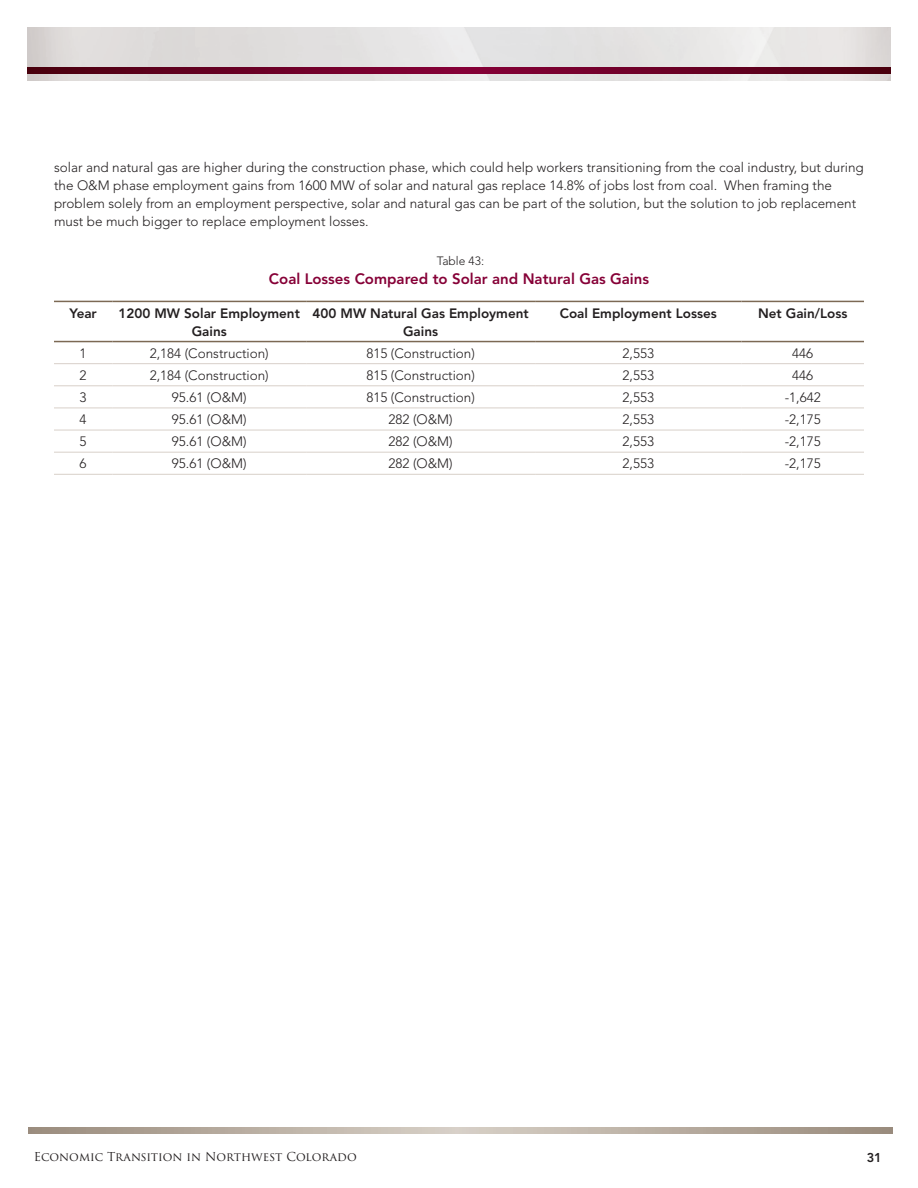
<style>
.page{position:relative;width:918px;height:1188px;background:#fff}
.page>*{position:absolute;margin:0;border:0;box-sizing:border-box;transform-origin:0 0}
.t1{font:800 15px "Avenir";color:#860037}
.Body_copy{font:300 13.5px/18px "Avenir";color:#231f20}
.Body_copy_bold{font:800 13.5px/18px "Avenir";color:#231f20;text-align:center}
.t2{font:800 12.75px "Avenir";color:#231f20}
.t3{font:12px "Trajan Pro 3";color:#231f20}
.t4{font:300 12px "Avenir";color:#231f20}
</style>
<div class="page">
<img style="left:27px;top:27px;width:864px;height:54px">
<svg style="left:27px;top:68px;width:864px;height:6px;background:#680023"></svg>
<svg style="left:28px;top:1128px;width:864px;height:6px;background:#b8ada1"></svg>
<hr style="left:54px;top:363px;width:58px;height:1px;background:#d8d0c9">
<hr style="left:112px;top:363px;width:194px;height:1px;background:#d8d0c9">
<hr style="left:306px;top:363px;width:229px;height:1px;background:#d8d0c9">
<hr style="left:535px;top:363px;width:206px;height:1px;background:#d8d0c9">
<hr style="left:741px;top:363px;width:123px;height:1px;background:#d8d0c9">
<hr style="left:54px;top:385px;width:58px;height:1px;background:#d8d0c9">
<hr style="left:112px;top:385px;width:194px;height:1px;background:#d8d0c9">
<hr style="left:306px;top:385px;width:229px;height:1px;background:#d8d0c9">
<hr style="left:535px;top:385px;width:206px;height:1px;background:#d8d0c9">
<hr style="left:741px;top:385px;width:123px;height:1px;background:#d8d0c9">
<hr style="left:54px;top:408px;width:58px;height:1px;background:#d8d0c9">
<hr style="left:112px;top:408px;width:194px;height:1px;background:#d8d0c9">
<hr style="left:306px;top:408px;width:229px;height:1px;background:#d8d0c9">
<hr style="left:535px;top:408px;width:206px;height:1px;background:#d8d0c9">
<hr style="left:741px;top:408px;width:123px;height:1px;background:#d8d0c9">
<hr style="left:54px;top:430px;width:58px;height:1px;background:#d8d0c9">
<hr style="left:112px;top:430px;width:194px;height:1px;background:#d8d0c9">
<hr style="left:306px;top:430px;width:229px;height:1px;background:#d8d0c9">
<hr style="left:535px;top:430px;width:206px;height:1px;background:#d8d0c9">
<hr style="left:741px;top:430px;width:123px;height:1px;background:#d8d0c9">
<hr style="left:54px;top:452px;width:58px;height:1px;background:#d8d0c9">
<hr style="left:112px;top:452px;width:194px;height:1px;background:#d8d0c9">
<hr style="left:306px;top:452px;width:229px;height:1px;background:#d8d0c9">
<hr style="left:535px;top:452px;width:206px;height:1px;background:#d8d0c9">
<hr style="left:741px;top:452px;width:123px;height:1px;background:#d8d0c9">
<hr style="left:54px;top:474px;width:58px;height:1px;background:#d8d0c9">
<hr style="left:112px;top:474px;width:194px;height:1px;background:#d8d0c9">
<hr style="left:306px;top:474px;width:229px;height:1px;background:#d8d0c9">
<hr style="left:535px;top:474px;width:206px;height:1px;background:#d8d0c9">
<hr style="left:741px;top:474px;width:123px;height:1px;background:#d8d0c9">
<hr style="left:54px;top:301px;width:58px;height:1px;background:#7c6954">
<hr style="left:112px;top:301px;width:194px;height:1px;background:#7c6954">
<hr style="left:306px;top:301px;width:229px;height:1px;background:#7c6954">
<hr style="left:535px;top:301px;width:206px;height:1px;background:#7c6954">
<hr style="left:741px;top:301px;width:123px;height:1px;background:#7c6954">
<hr style="left:54px;top:341px;width:58px;height:1px;background:#7c6954">
<hr style="left:112px;top:341px;width:194px;height:1px;background:#7c6954">
<hr style="left:306px;top:341px;width:229px;height:1px;background:#7c6954">
<hr style="left:535px;top:341px;width:206px;height:1px;background:#7c6954">
<hr style="left:741px;top:341px;width:123px;height:1px;background:#7c6954">
<p class="Body_copy" style="left:54px;top:159px;width:811px">solar and natural gas are higher during the construction phase, which could help workers transitioning from the coal industry, but during the O&amp;M phase employment gains from 1600 MW of solar and natural gas replace 14.8% of jobs lost from coal. When framing the problem solely from an employment perspective, solar and natural gas can be part of the solution, but the solution to job replacement must be much bigger to replace employment losses.</p>
<p class="t4" style="left:437px;top:254px;width:49px">Table 43:</p>
<p class="t1" style="left:269px;top:270px;width:382px">Coal Losses Compared to Solar and Natural Gas Gains</p>
<p class="Body_copy_bold" style="left:69px;top:304px;width:29px">Year</p>
<p class="Body_copy_bold" style="left:119px;top:304px;width:183px">1200 MW Solar Employment<br>Gains</p>
<p class="Body_copy_bold" style="left:313px;top:304px;width:218px">400 MW Natural Gas Employment<br>Gains</p>
<p class="Body_copy_bold" style="left:560px;top:304px;width:158px">Coal Employment Losses</p>
<p class="Body_copy_bold" style="left:758px;top:304px;width:91px">Net Gain/Loss</p>
<p class="Body_copy" style="left:80px;top:344px;width:9px">1</p>
<p class="Body_copy" style="left:150px;top:344px;width:121px">2,184 (Construction)</p>
<p class="Body_copy" style="left:366px;top:344px;width:110px">815 (Construction)</p>
<p class="Body_copy" style="left:622px;top:344px;width:33px">2,553</p>
<p class="Body_copy" style="left:792px;top:344px;width:23px">446</p>
<p class="Body_copy" style="left:80px;top:366px;width:9px">2</p>
<p class="Body_copy" style="left:150px;top:366px;width:121px">2,184 (Construction)</p>
<p class="Body_copy" style="left:366px;top:366px;width:110px">815 (Construction)</p>
<p class="Body_copy" style="left:622px;top:366px;width:33px">2,553</p>
<p class="Body_copy" style="left:792px;top:366px;width:23px">446</p>
<p class="Body_copy" style="left:80px;top:388px;width:9px">3</p>
<p class="Body_copy" style="left:172px;top:388px;width:76px">95.61 (O&amp;M)</p>
<p class="Body_copy" style="left:366px;top:388px;width:110px">815 (Construction)</p>
<p class="Body_copy" style="left:622px;top:388px;width:33px">2,553</p>
<p class="Body_copy" style="left:785px;top:388px;width:38px">-1,642</p>
<p class="Body_copy" style="left:80px;top:410px;width:9px">4</p>
<p class="Body_copy" style="left:172px;top:410px;width:76px">95.61 (O&amp;M)</p>
<p class="Body_copy" style="left:388px;top:410px;width:66px">282 (O&amp;M)</p>
<p class="Body_copy" style="left:622px;top:410px;width:33px">2,553</p>
<p class="Body_copy" style="left:785px;top:410px;width:38px">-2,175</p>
<p class="Body_copy" style="left:80px;top:433px;width:9px">5</p>
<p class="Body_copy" style="left:172px;top:433px;width:76px">95.61 (O&amp;M)</p>
<p class="Body_copy" style="left:388px;top:433px;width:66px">282 (O&amp;M)</p>
<p class="Body_copy" style="left:622px;top:433px;width:33px">2,553</p>
<p class="Body_copy" style="left:785px;top:433px;width:38px">-2,175</p>
<p class="Body_copy" style="left:80px;top:455px;width:9px">6</p>
<p class="Body_copy" style="left:172px;top:455px;width:76px">95.61 (O&amp;M)</p>
<p class="Body_copy" style="left:388px;top:455px;width:66px">282 (O&amp;M)</p>
<p class="Body_copy" style="left:622px;top:455px;width:33px">2,553</p>
<p class="Body_copy" style="left:785px;top:455px;width:38px">-2,175</p>
<p class="t3" style="left:34px;top:1148px;width:325px">Economic Transition in Northwest Colorado</p>
<p class="t2" style="left:867px;top:1150px;width:17px">31</p>
</div>
